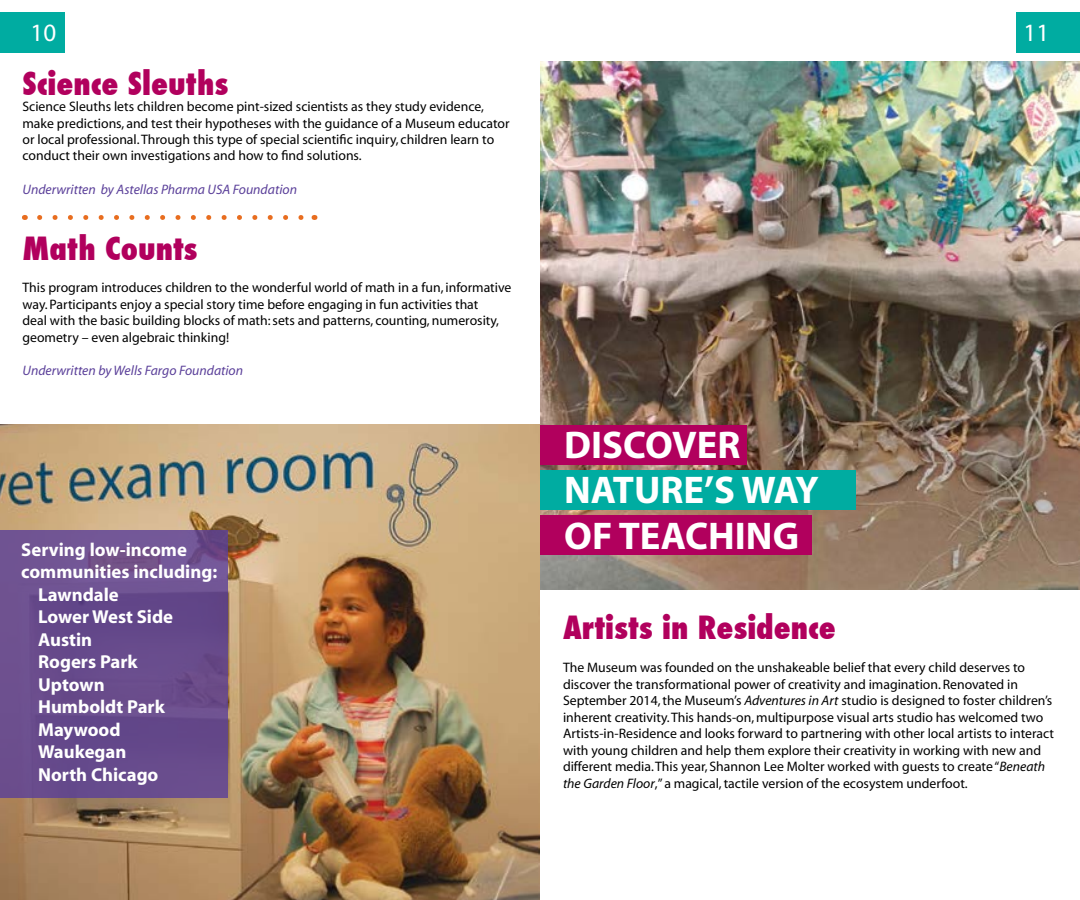
<style>
.page{position:relative;width:1080px;height:900px;background:#fff}
.page>*{position:absolute;margin:0;border:0;box-sizing:border-box;transform-origin:0 0}
.t1{font:700 38.75px/45.6px "Myriad";color:#fff}
.t2{font:800 condensed 31.25px "Futura";color:#b1005d}
.t3{font:25px "Myriad";color:#fff}
.t4{font:700 18.75px "Myriad";color:#fff}
.t5{font:13.75px/16.5px "Myriad";color:#000}
.t6{font:italic 13.75px "Myriad";color:#5a3f99}
.s1{font-style:italic}
</style>
<div class="page">
<div style="left:1017px;top:12px;width:63px;height:41px;background:#00aca1"></div>
<div style="left:0;top:12px;width:65px;height:41px;background:#00aca1"></div>
<img style="left:0;top:425px;width:540px;height:475px">
<svg style="left:40px;top:215px;width:264px;height:5px"></svg>
<img style="left:540px;top:62px;width:540px;height:528px">
<div style="left:0;top:530px;width:228px;height:268px;background:#694c8c"></div>
<div style="left:540px;top:470px;width:316px;height:39px;background:#00aca1"></div>
<div style="left:540px;top:425px;width:207px;height:39px;background:#b1005d"></div>
<div style="left:540px;top:516px;width:271px;height:39px;background:#b1005d"></div>
<h3 class="t3" style="left:31px;top:20px;width:27px">10</h3>
<h3 class="t3" style="left:1024px;top:20px;width:27px">11</h3>
<h2 class="t2" style="left:22px;top:62px;width:207px">Science Sleuths</h2>
<p class="t5" style="left:22px;top:99px;width:489px">Science Sleuths lets children become pint-sized scientists as they study evidence, make predictions, and test their hypotheses with the guidance of a Museum educator or local professional. Through this type of special scientific inquiry, children learn to conduct their own investigations and how to find solutions.</p>
<p class="t6" style="left:22px;top:182px;width:276px">Underwritten by Astellas Pharma USA Foundation</p>
<h2 class="t2" style="left:22px;top:227px;width:177px">Math Counts</h2>
<p class="t5" style="left:22px;top:280px;width:490px">This program introduces children to the wonderful world of math in a fun, informative way. Participants enjoy a special story time before engaging in fun activities that<br>deal with the basic building blocks of math: sets and patterns, counting, numerosity, geometry – even algebraic thinking!</p>
<p class="t6" style="left:22px;top:364px;width:222px">Underwritten by Wells Fargo Foundation</p>
<h3 class="t4" style="left:21px;top:540px;width:167px">Serving low-income</h3>
<h3 class="t4" style="left:21px;top:562px;width:198px">communities including:</h3>
<h3 class="t4" style="left:38px;top:585px;width:82px">Lawndale</h3>
<h3 class="t4" style="left:38px;top:607px;width:136px">Lower West Side</h3>
<h3 class="t4" style="left:38px;top:630px;width:56px">Austin</h3>
<h3 class="t4" style="left:38px;top:652px;width:101px">Rogers Park</h3>
<h3 class="t4" style="left:38px;top:675px;width:68px">Uptown</h3>
<h3 class="t4" style="left:38px;top:697px;width:128px">Humboldt Park</h3>
<h3 class="t4" style="left:38px;top:720px;width:84px">Maywood</h3>
<h3 class="t4" style="left:38px;top:742px;width:90px">Waukegan</h3>
<h3 class="t4" style="left:38px;top:765px;width:122px">North Chicago</h3>
<h1 class="t1" style="left:564px;top:423px;width:256px">DISCOVER<br>NATURE’S WAY<br>OF TEACHING</h1>
<h2 class="t2" style="left:563px;top:606px;width:274px">Artists in Residence</h2>
<p class="t5" style="left:563px;top:660px;width:493px">The Museum was founded on the unshakeable belief that every child deserves to discover the transformational power of creativity and imagination. Renovated in September 2014, the Museum’s <span class="s1">Adventures in Art</span> studio is designed to foster children’s inherent creativity. This hands-on, multipurpose visual arts studio has welcomed two Artists-in-Residence and looks forward to partnering with other local artists to interact with young children and help them explore their creativity in working with new and different media. This year, Shannon Lee Molter worked with guests to create “<span class="s1">Beneath the Garden Floor</span>,” a magical, tactile version of the ecosystem underfoot.</p>
</div>
